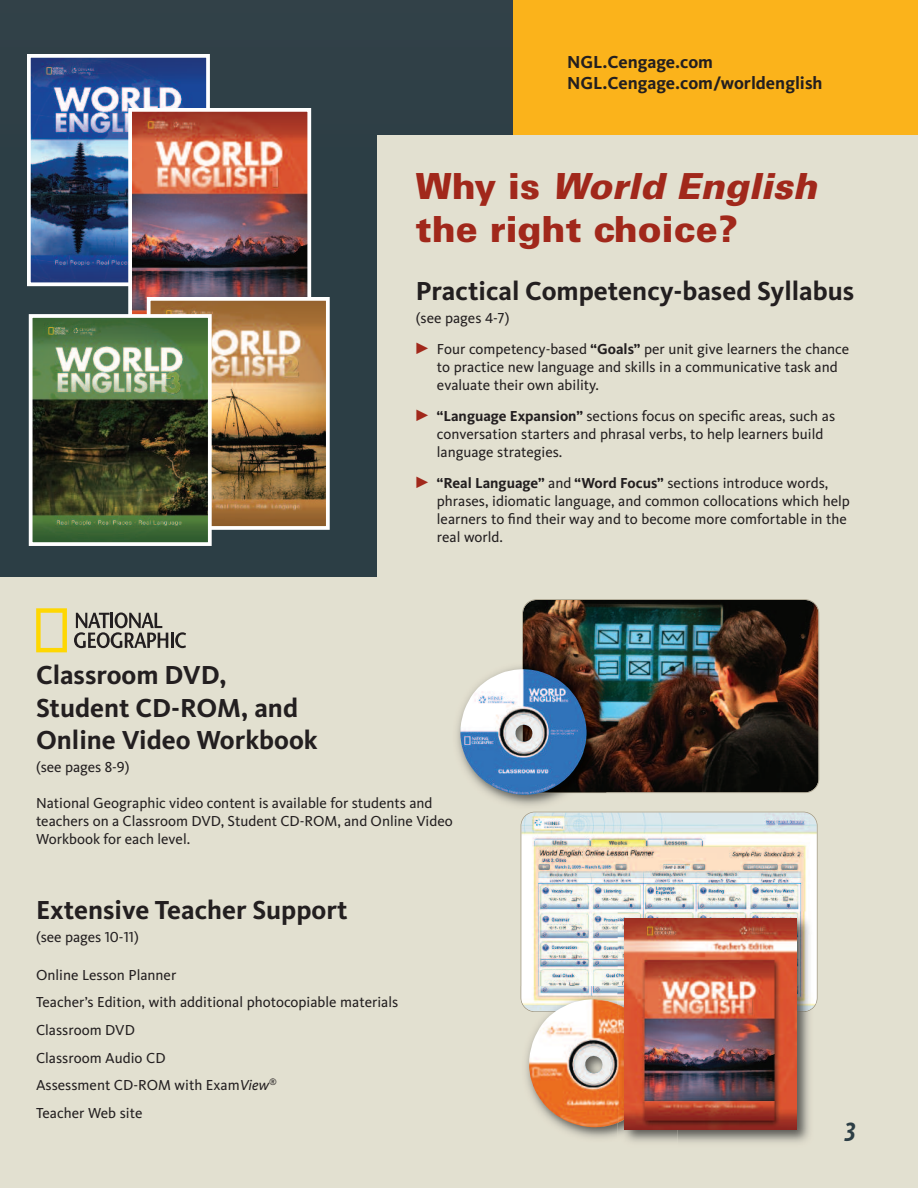
<style>
.page{position:relative;width:918px;height:1188px;background:#fff}
.page>*{position:absolute;margin:0;border:0;box-sizing:border-box;transform-origin:0 0}
.t1{font:900 36px/43.2px "Univers";color:#a1281b}
.t2{font:700 27px/32.4px "Kievit OT";color:#231f20}
.t3{font:italic 700 27px "Kievit OT";color:#2c3e45;scale:.9 1}
.t4{font:700 18px/21.6px "Kievit OT";color:#231f20}
.t5{font:15px/27.6px "Kievit OT";color:#231f20}
.s1{font-style:italic}
.s2{color:#a1281b}
.s3{font-weight:700}
</style>
<div class="page">
<div style="left:0;top:577px;width:380px;height:611px;background:#e2e0d0"></div>
<div style="left:0;top:0;width:513px;height:576px;background:#2e3f46"></div>
<div style="left:377px;top:135px;width:541px;height:1053px;background:#e2e0d0"></div>
<div style="left:513px;top:0;width:405px;height:135px;background:#fbb31b"></div>
<svg style="left:36px;top:608px;width:31px;height:44px"></svg>
<svg style="left:74px;top:612px;width:112px;height:36px"></svg>
<img style="left:523px;top:600px;width:295px;height:192px;border-radius:14px">
<div style="left:522px;top:599px;width:297px;height:194px;border:2px solid #a49c87;border-radius:14px"></div>
<img style="left:523px;top:656px;width:83px;height:136px">
<img style="left:460px;top:669px;width:127px;height:126px">
<img style="left:522px;top:812px;width:295px;height:199px;border-radius:14px">
<div style="left:521px;top:812px;width:297px;height:200px;border:2px solid #a49c87;border-radius:14px"></div>
<img style="left:520px;top:986px;width:98px;height:152px">
<img style="left:522px;top:986px;width:96px;height:25px">
<img style="left:529px;top:999px;width:89px;height:128px">
<img style="left:678px;top:1011px;width:132px;height:132px">
<img style="left:618px;top:911px;width:198px;height:100px">
<img style="left:618px;top:986px;width:60px;height:156px">
<img style="left:618px;top:1004px;width:6px;height:119px">
<img style="left:624px;top:918px;width:172px;height:211px">
<img style="left:32px;top:59px;width:173px;height:222px">
<div style="left:27px;top:54px;width:183px;height:232px;border:4px solid #fff"></div>
<img style="left:133px;top:113px;width:173px;height:201px">
<div style="left:128px;top:108px;width:183px;height:233px;border:4px solid #fff"></div>
<img style="left:152px;top:302px;width:173px;height:223px">
<div style="left:147px;top:297px;width:183px;height:233px;border:4px solid #fff"></div>
<img style="left:34px;top:319px;width:173px;height:222px">
<div style="left:29px;top:314px;width:183px;height:232px;border:4px solid #fff"></div>
<p class="t4" style="left:567px;top:52px;width:257px">NGL.Cengage.com<br>NGL.Cengage.com/worldenglish</p>
<h1 class="t1" style="left:416px;top:168px;width:403px">Why is <span class="s1">World English </span>the right choice?</h1>
<h2 class="t2" style="left:416px;top:277px;width:440px">Practical Competency-based Syllabus</h2>
<p class="t5" style="left:416px;top:304px;width:435px;line-height:30.8px">(see pages 4-7)<br><span class="s2">▶</span> Four competency-based <span class="s3">“Goals”</span> per unit give learners the chance</p>
<p class="t5" style="left:437px;top:359px;width:402px;line-height:18px">to practice new language and skills in a communicative task and evaluate their own ability.</p>
<p class="t5" style="left:437px;top:408px;width:400px;line-height:18.1px;text-indent:-21px"><span class="s2">▶</span> <span class="s3">“Language Expansion”</span> sections focus on specific areas, such as conversation starters and phrasal verbs, to help learners build language strategies.</p>
<p class="t5" style="left:437px;top:475px;width:414px;line-height:18.1px;text-indent:-21px"><span class="s2">▶</span> <span class="s3">“Real Language”</span> and <span class="s3">“Word Focus”</span> sections introduce words, phrases, idiomatic language, and common collocations which help learners to find their way and to become more comfortable in the real world.</p>
<h2 class="t2" style="left:36px;top:661px;width:283px">Classroom DVD,<br>Student CD-ROM, and<br>Online Video Workbook</h2>
<p class="t5" style="left:36px;top:755px;width:95px">(see pages 8-9)</p>
<p class="t5" style="left:36px;top:795px;width:418px;line-height:18px">National Geographic video content is available for students and teachers on a Classroom DVD, Student CD-ROM, and Online Video<br>Workbook for each level.</p>
<h2 class="t2" style="left:36px;top:896px;width:313px">Extensive Teacher Support</h2>
<p class="t5" style="left:36px;top:925px;width:104px">(see pages 10-11)</p>
<p class="t5" style="left:36px;top:962px;width:364px">Online Lesson Planner<br>Teacher’s Edition, with additional photocopiable materials<br>Classroom DVD<br>Classroom Audio CD<br>Assessment CD-ROM with Exam<span class="s1">View</span><sup>®<br></sup>Teacher Web site</p>
<h2 class="t3" style="left:845px;top:1116px;width:14px">3</h2>
</div>
